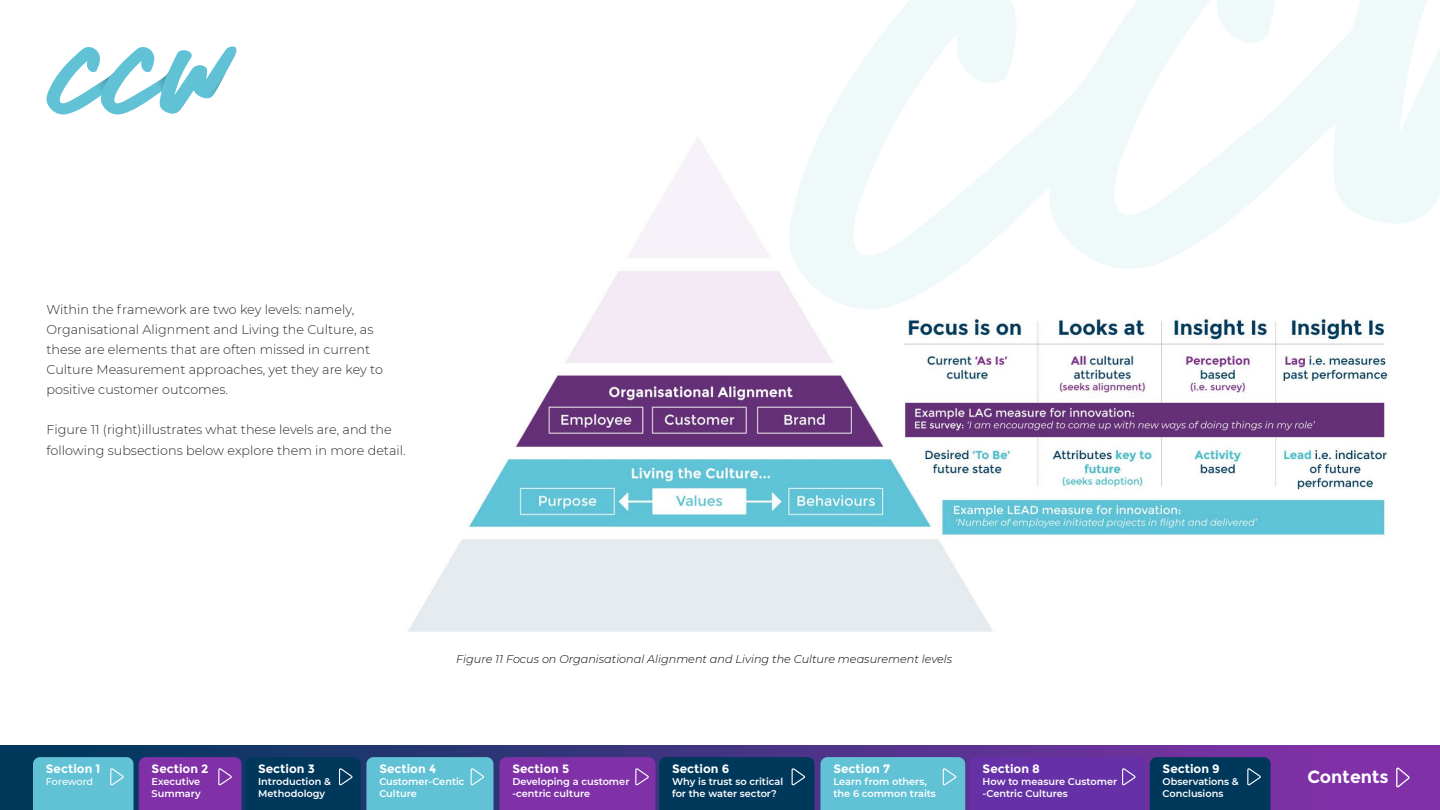
<style>
.page{position:relative;width:1440px;height:810px;background:#fff}
.page>*{position:absolute;margin:0;border:0;box-sizing:border-box;transform-origin:0 0}
.t1{font:700 17.55px "Montserrat";color:#fff}
.t2{font:300 12.75px/20.1px "Montserrat";color:#282827}
.t3{font:700 12.08px "Montserrat";color:#fff}
.t4{font:italic 300 11.25px "Montserrat";color:#000}
.t5{font:600 9.75px/11.7px "Montserrat";color:#fff}
.t6{font:500 9.75px "Montserrat";letter-spacing:-.01em;color:#fff}
</style>
<div class="page">
<img style="left:408px;top:137px;width:982px;height:495px">
<svg style="left:46px;top:46px;width:191px;height:69px"></svg>
<img style="left:89px;top:75px;width:22px;height:20px">
<img style="left:149px;top:74px;width:18px;height:17px">
<img style="left:194px;top:71px;width:33px;height:27px">
<svg style="left:788px;top:0;width:652px;height:314px"></svg>
<svg style="left:1271px;top:31px;width:91px;height:82px"></svg>
<img style="left:1274px;top:35px;width:75px;height:75px">
<svg style="left:0;top:745px;width:1440px;height:65px;background:#4a3487"></svg>
<svg style="left:1395px;top:0;width:16px;height:810px"></svg>
<svg style="left:33px;top:757px;width:460px;height:53px;background:#4e7ba9"></svg>
<svg style="left:500px;top:757px;width:315px;height:53px;background:#413582"></svg>
<svg style="left:821px;top:120px;width:450px;height:690px"></svg>
<p class="t2" style="left:46px;top:299px;width:338px">Within the framework are two key levels: namely, Organisational Alignment and Living the Culture, as these are elements that are often missed in current Culture Measurement approaches, yet they are key to positive customer outcomes.</p>
<p class="t2" style="left:46px;top:419px;width:361px">Figure 11 (right)illustrates what these levels are, and the following subsections below explore them in more detail.</p>
<p class="t4" style="left:456px;top:652px;width:497px">Figure 11 Focus on Organisational Alignment and Living the Culture measurement levels</p>
<p class="t3" style="left:46px;top:762px;width:56px">Section 1</p>
<p class="t6" style="left:46px;top:775px;width:49px">Foreword</p>
<h1 class="t1" style="left:1307px;top:766px;width:83px">Contents</h1>
<p class="t3" style="left:152px;top:762px;width:58px">Section 2</p>
<p class="t5" style="left:152px;top:775px;width:51px">Executive<br>Summary</p>
<p class="t3" style="left:258px;top:762px;width:58px">Section 3</p>
<p class="t5" style="left:258px;top:775px;width:74px">Introduction &amp;<br>Methodology</p>
<p class="t3" style="left:379px;top:762px;width:58px">Section 4</p>
<p class="t5" style="left:379px;top:775px;width:87px">Customer-Centic<br>Culture</p>
<p class="t3" style="left:512px;top:762px;width:58px">Section 5</p>
<p class="t5" style="left:512px;top:775px;width:119px">Developing a customer -centric culture</p>
<p class="t3" style="left:672px;top:762px;width:59px">Section 6</p>
<p class="t5" style="left:672px;top:775px;width:113px">Why is trust so critical for the water sector?</p>
<p class="t3" style="left:833px;top:762px;width:58px">Section 7</p>
<p class="t5" style="left:833px;top:775px;width:104px">Learn from others, the 6 common traits</p>
<p class="t3" style="left:983px;top:762px;width:59px">Section 8</p>
<p class="t5" style="left:983px;top:775px;width:136px">How to measure Customer -Centric Cultures</p>
<p class="t3" style="left:1163px;top:762px;width:59px">Section 9</p>
<p class="t5" style="left:1163px;top:775px;width:78px">Observations &amp;<br>Conclusions</p>
</div>
